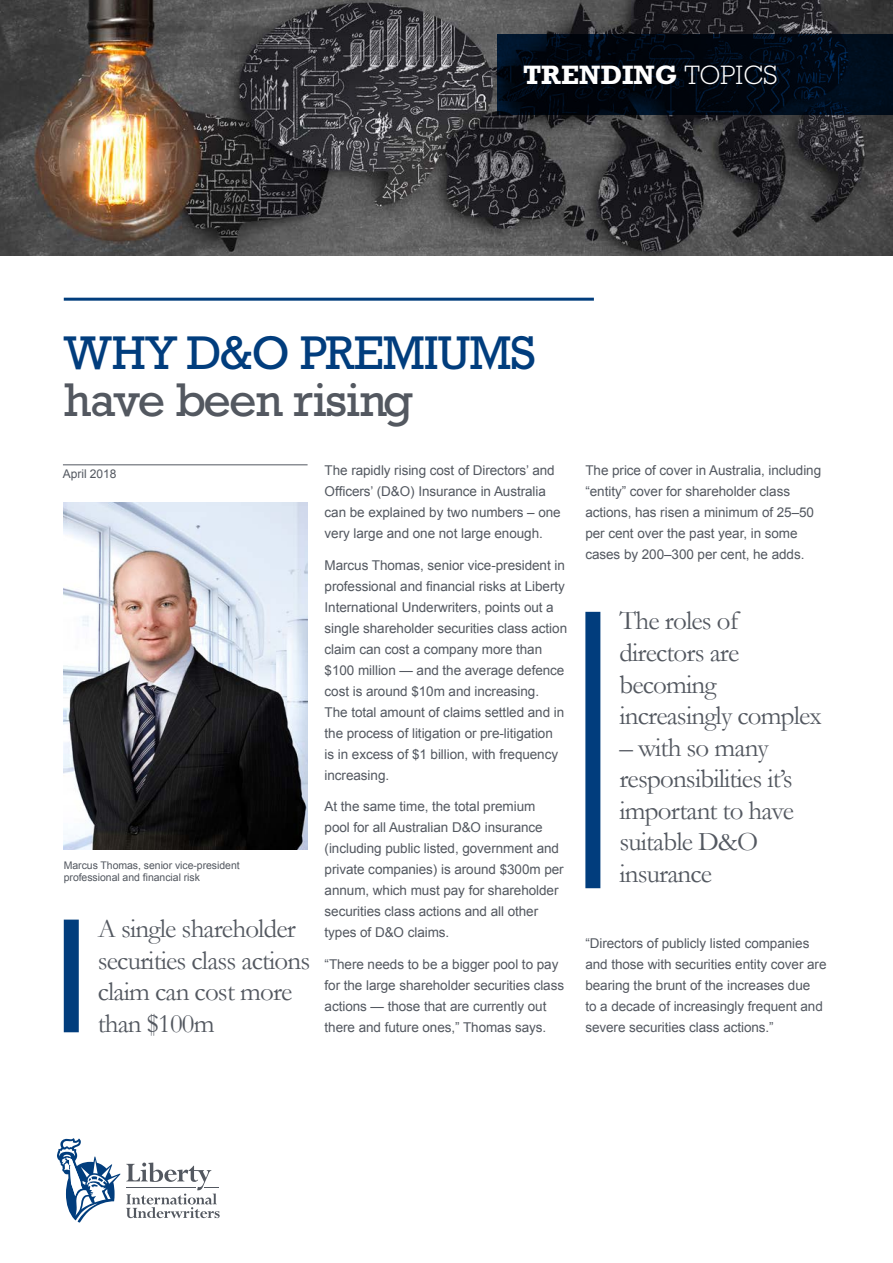
<style>
.page{position:relative;width:893px;height:1263px;background:#fff}
.page>*{position:absolute;margin:0;border:0;box-sizing:border-box;transform-origin:0 0}
.Main_Heading{font:48px/46.5px "Rockwell";letter-spacing:-.02em;color:#013d7d}
.Pullout_Quote_Intro{font:27px/31.5px "Garamond";letter-spacing:-.03em;color:#535860}
.t1{font:700 27px "Rockwell";color:#fff}
.BODY{font:13.5px/21px "Arial";letter-spacing:-.005em;color:#535860}
.BODY-2{font:12px "Arial";letter-spacing:-.005em;color:#535860}
.NOTE{font:10.5px/12px "Arial";letter-spacing:-.005em;color:#535860}
.s1{font-weight:300}
.s2{color:#535860}
</style>
<div class="page">
<img style="left:0;top:0;width:893px;height:255px">
<hr style="left:64px;top:298px;width:530px;height:3px;background:#013d7d">
<svg style="left:57px;top:1138px;width:163px;height:84px"></svg>
<svg style="left:497px;top:34px;width:396px;height:81px;background:#000915"></svg>
<div style="left:585px;top:612px;width:15px;height:276px;background:#013d7d"></div>
<img style="left:64px;top:502px;width:244px;height:348px">
<div style="left:64px;top:919px;width:15px;height:113px;background:#013d7d"></div>
<hr style="left:63px;top:465px;width:245px;height:1px;background:#535860">
<p class="t1" style="left:523px;top:59px;width:256px">TRENDING <span class="s1">TOPICS</span></p>
<p class="Main_Heading" style="left:64px;top:329px;width:474px">WHY D&amp;O PREMIUMS <span class="s2">have been rising</span></p>
<p class="BODY-2" style="left:63px;top:466px;width:55px">April 2018</p>
<p class="NOTE" style="left:64px;top:859px;width:177px">Marcus Thomas, senior vice-president professional and financial risk</p>
<p class="Pullout_Quote_Intro" style="left:98px;top:913px;width:214px">A single shareholder securities class actions claim can cost more than $100m</p>
<p class="BODY" style="left:325px;top:460px;width:238px">The rapidly rising cost of Directors’ and Officers’ (D&amp;O) Insurance in Australia can be explained by two numbers – one very large and one not large enough.</p>
<p class="BODY" style="left:325px;top:554px;width:244px">Marcus Thomas, senior vice-president in professional and financial risks at Liberty International Underwriters, points out a single shareholder securities class action claim can cost a company more than $100 million — and the average defence cost is around $10m and increasing.<br>The total amount of claims settled and in the process of litigation or pre-litigation<br>is in excess of $1 billion, with frequency increasing.</p>
<p class="BODY" style="left:325px;top:796px;width:241px">At the same time, the total premium pool for all Australian D&amp;O insurance (including public listed, government and private companies) is around $300m per annum, which must pay for shareholder securities class actions and all other types of D&amp;O claims.</p>
<p class="BODY" style="left:325px;top:954px;width:241px">“There needs to be a bigger pool to pay for the large shareholder securities class actions — those that are currently out there and future ones,” Thomas says.</p>
<p class="BODY" style="left:585px;top:460px;width:237px">The price of cover in Australia, including “entity” cover for shareholder class actions, has risen a minimum of 25–50 per cent over the past year, in some cases by 200–300 per cent, he adds.</p>
<p class="Pullout_Quote_Intro" style="left:619px;top:605px;width:204px">The roles of directors are becoming increasingly complex</p>
<p class="Pullout_Quote_Intro" style="left:619px;top:731px;width:176px">– with so many responsibilities it’s important to have suitable D&amp;O insurance</p>
<p class="BODY" style="left:585px;top:933px;width:243px">“Directors of publicly listed companies and those with securities entity cover are bearing the brunt of the increases due<br>to a decade of increasingly frequent and severe securities class actions.”</p>
</div>
